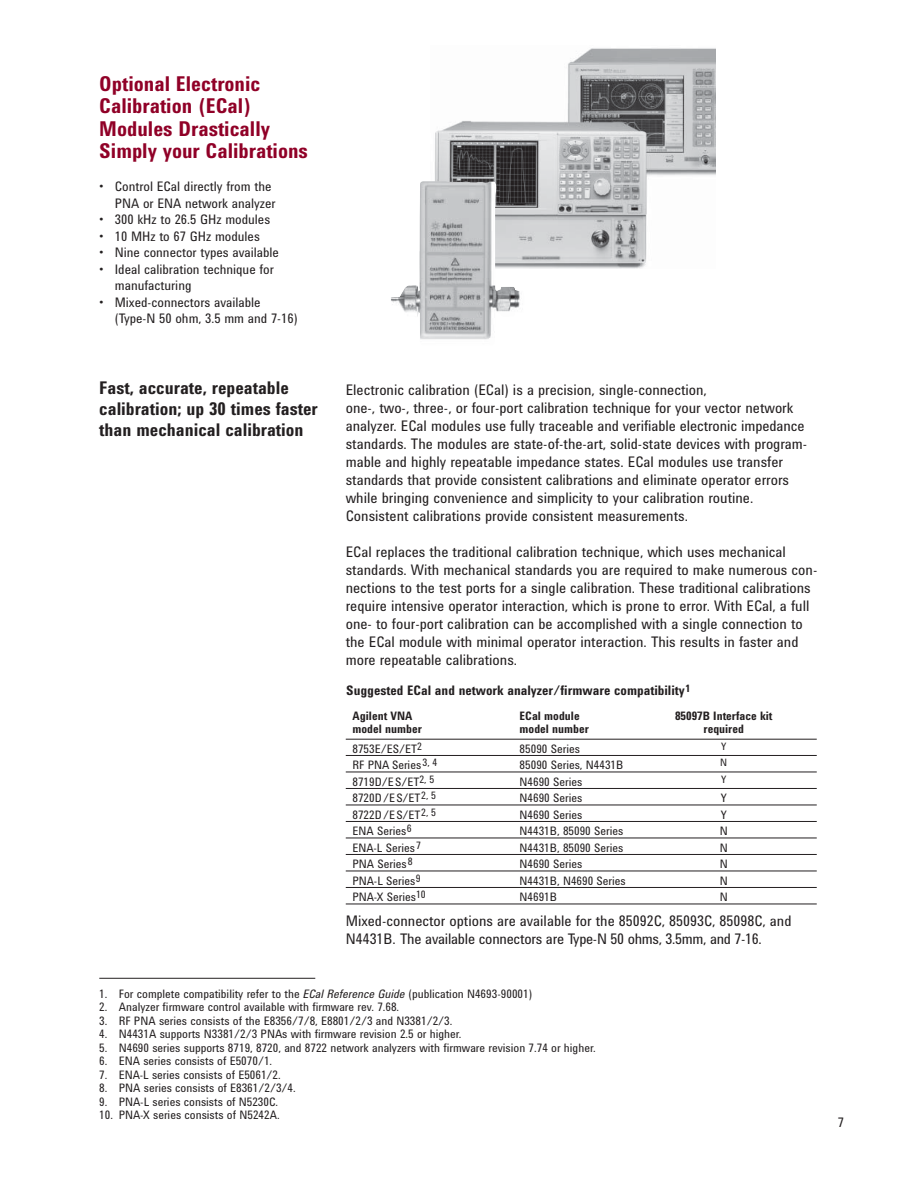
<style>
.page{position:relative;width:918px;height:1188px;background:#fff}
.page>*{position:absolute;margin:0;border:0;box-sizing:border-box;transform-origin:0 0}
.t1{font:700 21px/22.5px "Agilent Condensed CFF";color:#900027}
.t2{font:700 18px/21px "Agilent Condensed CFF";color:#231f20}
.t3{font:15px/18px "Agilent Condensed CFF";color:#231f20}
.t4{font:13.5px/16.5px "Agilent Condensed CFF";color:#231f20}
.t5{font:700 13.5px "Agilent Condensed CFF";color:#231f20}
.t6{font:12px "Agilent Condensed CFF";color:#231f20}
.t7{font:700 12px "Agilent Condensed CFF";color:#231f20}
.t8{font:10.5px "Agilent Condensed CFF";color:#231f20}
.s1{font-style:italic}
</style>
<div class="page">
<img style="left:435px;top:48px;width:281px;height:221px">
<img style="left:391px;top:180px;width:134px;height:160px">
<hr style="left:99px;top:978px;width:216px;height:1px;background:#231f20">
<hr style="left:346px;top:739px;width:471px;height:1px;background:#231f20">
<hr style="left:346px;top:755px;width:471px;height:1px;background:#231f20">
<hr style="left:346px;top:772px;width:471px;height:1px;background:#231f20">
<hr style="left:346px;top:788px;width:471px;height:1px;background:#231f20">
<hr style="left:346px;top:805px;width:471px;height:1px;background:#231f20">
<hr style="left:346px;top:821px;width:471px;height:1px;background:#231f20">
<hr style="left:346px;top:838px;width:471px;height:1px;background:#231f20">
<hr style="left:346px;top:854px;width:471px;height:1px;background:#231f20">
<hr style="left:346px;top:871px;width:471px;height:1px;background:#231f20">
<hr style="left:346px;top:887px;width:471px;height:1px;background:#231f20">
<hr style="left:346px;top:904px;width:471px;height:1px;background:#231f20">
<h1 class="t1" style="left:99px;top:74px;width:210px">Optional Electronic<br>Calibration (ECal)<br>Modules Drastically<br>Simply your Calibrations</h1>
<p class="t4" style="left:115px;top:180px;width:162px;text-indent:-16px">• Control ECal directly from the<br>PNA or ENA network analyzer</p>
<p class="t4" style="left:99px;top:213px;width:172px">• 300 kHz to 26.5 GHz modules</p>
<p class="t4" style="left:99px;top:229px;width:162px">• 10 MHz to 67 GHz modules</p>
<p class="t4" style="left:99px;top:246px;width:181px">• Nine connector types available</p>
<p class="t4" style="left:115px;top:262px;width:160px;text-indent:-16px">• Ideal calibration technique for manufacturing</p>
<p class="t4" style="left:115px;top:295px;width:184px;text-indent:-16px">• Mixed-connectors available (Type-N 50 ohm, 3.5 mm and 7-16)</p>
<p class="t2" style="left:99px;top:379px;width:220px">Fast, accurate, repeatable calibration; up 30 times faster than mechanical calibration</p>
<p class="t3" style="left:346px;top:382px;width:463px">Electronic calibration (ECal) is a precision, single-connection,<br>one-, two-, three-, or four-port calibration technique for your vector network analyzer. ECal modules use fully traceable and verifiable electronic impedance standards. The modules are state-of-the-art, solid-state devices with program&shy;mable and highly repeatable impedance states. ECal modules use transfer standards that provide consistent calibrations and eliminate operator errors while bringing convenience and simplicity to your calibration routine.<br>Consistent calibrations provide consistent measurements.</p>
<p class="t3" style="left:346px;top:544px;width:473px">ECal replaces the traditional calibration technique, which uses mechanical standards. With mechanical standards you are required to make numerous con&shy;nections to the test ports for a single calibration. These traditional calibrations require intensive operator interaction, which is prone to error. With ECal, a full one- to four-port calibration can be accomplished with a single connection to the ECal module with minimal operator interaction. This results in faster and more repeatable calibrations.</p>
<p class="t5" style="left:346px;top:685px;width:346px">Suggested ECal and network analyzer/firmware compatibility<sup>1</sup></p>
<p class="t7" style="left:353px;top:711px;width:61px">Agilent VNA</p>
<p class="t7" style="left:520px;top:711px;width:62px">ECal module</p>
<p class="t7" style="left:675px;top:711px;width:99px">85097B Interface kit</p>
<p class="t7" style="left:353px;top:725px;width:71px">model number</p>
<p class="t7" style="left:520px;top:725px;width:71px">model number</p>
<p class="t7" style="left:704px;top:725px;width:42px">required</p>
<p class="t6" style="left:353px;top:744px;width:71px">8753E/ES/ET<sup>2</sup></p>
<p class="t6" style="left:520px;top:744px;width:62px">85090 Series</p>
<p class="t8" style="left:721px;top:742px;width:7px">Y</p>
<p class="t6" style="left:353px;top:761px;width:86px">RF PNA Series<sup>3,</sup> <sup>4</sup></p>
<p class="t6" style="left:520px;top:761px;width:105px">85090 Series, N4431B</p>
<p class="t8" style="left:720px;top:759px;width:8px">N</p>
<p class="t6" style="left:353px;top:777px;width:83px">8719D/ES/ET<sup>2,</sup> <sup>5</sup></p>
<p class="t6" style="left:520px;top:777px;width:64px">N4690 Series</p>
<p class="t8" style="left:721px;top:775px;width:7px">Y</p>
<p class="t6" style="left:353px;top:794px;width:85px">8720D/ES/ET<sup>2,</sup> <sup>5</sup></p>
<p class="t6" style="left:520px;top:794px;width:64px">N4690 Series</p>
<p class="t6" style="left:721px;top:794px;width:7px">Y</p>
<p class="t6" style="left:353px;top:810px;width:85px">8722D/ES/ET<sup>2,</sup> <sup>5</sup></p>
<p class="t6" style="left:520px;top:810px;width:64px">N4690 Series</p>
<p class="t6" style="left:721px;top:810px;width:7px">Y</p>
<p class="t6" style="left:353px;top:827px;width:61px">ENA Series<sup>6</sup></p>
<p class="t6" style="left:520px;top:827px;width:105px">N4431B, 85090 Series</p>
<p class="t6" style="left:720px;top:827px;width:9px">N</p>
<p class="t6" style="left:353px;top:843px;width:70px">ENA-L Series<sup>7</sup></p>
<p class="t6" style="left:520px;top:843px;width:105px">N4431B, 85090 Series</p>
<p class="t6" style="left:720px;top:843px;width:9px">N</p>
<p class="t6" style="left:353px;top:860px;width:62px">PNA Series<sup>8</sup></p>
<p class="t6" style="left:520px;top:860px;width:64px">N4690 Series</p>
<p class="t6" style="left:720px;top:860px;width:9px">N</p>
<p class="t6" style="left:353px;top:876px;width:70px">PNA-L Series<sup>9</sup></p>
<p class="t6" style="left:520px;top:876px;width:108px">N4431B, N4690 Series</p>
<p class="t6" style="left:720px;top:876px;width:9px">N</p>
<p class="t6" style="left:353px;top:893px;width:75px">PNA-X Series<sup>10</sup></p>
<p class="t6" style="left:520px;top:893px;width:39px">N4691B</p>
<p class="t6" style="left:720px;top:893px;width:9px">N</p>
<p class="t3" style="left:346px;top:913px;width:447px">Mixed-connector options are available for the 85092C, 85093C, 85098C, and<br>N4431B. The available connectors are Type-N 50 ohms, 3.5mm, and 7-16.</p>
<p class="t6" style="left:99px;top:989px;width:434px">1. For complete compatibility refer to the <span class="s1">ECal Reference Guide</span> (publication N4693-90001)</p>
<p class="t6" style="left:99px;top:1003px;width:301px">2. Analyzer firmware control available with firmware rev. 7.68.</p>
<p class="t6" style="left:99px;top:1016px;width:355px">3. RF PNA series consists of the E8356/7/8, E8801/2/3 and N3381/2/3.</p>
<p class="t6" style="left:99px;top:1030px;width:364px">4. N4431A supports N3381/2/3 PNAs with firmware revision 2.5 or higher.</p>
<p class="t6" style="left:99px;top:1043px;width:498px">5. N4690 series supports 8719, 8720, and 8722 network analyzers with firmware revision 7.74 or higher.</p>
<p class="t6" style="left:99px;top:1057px;width:174px">6. ENA series consists of E5070/1.</p>
<p class="t6" style="left:99px;top:1070px;width:183px">7. ENA-L series consists of E5061/2.</p>
<p class="t6" style="left:99px;top:1084px;width:198px">8. PNA series consists of E8361/2/3/4.</p>
<p class="t6" style="left:99px;top:1097px;width:180px">9. PNA-L series consists of N5230C.</p>
<p class="t6" style="left:99px;top:1111px;width:182px">10. PNA-X series consists of N5242A.</p>
<p class="t4" style="left:838px;top:1116px;width:8px">7</p>
</div>
